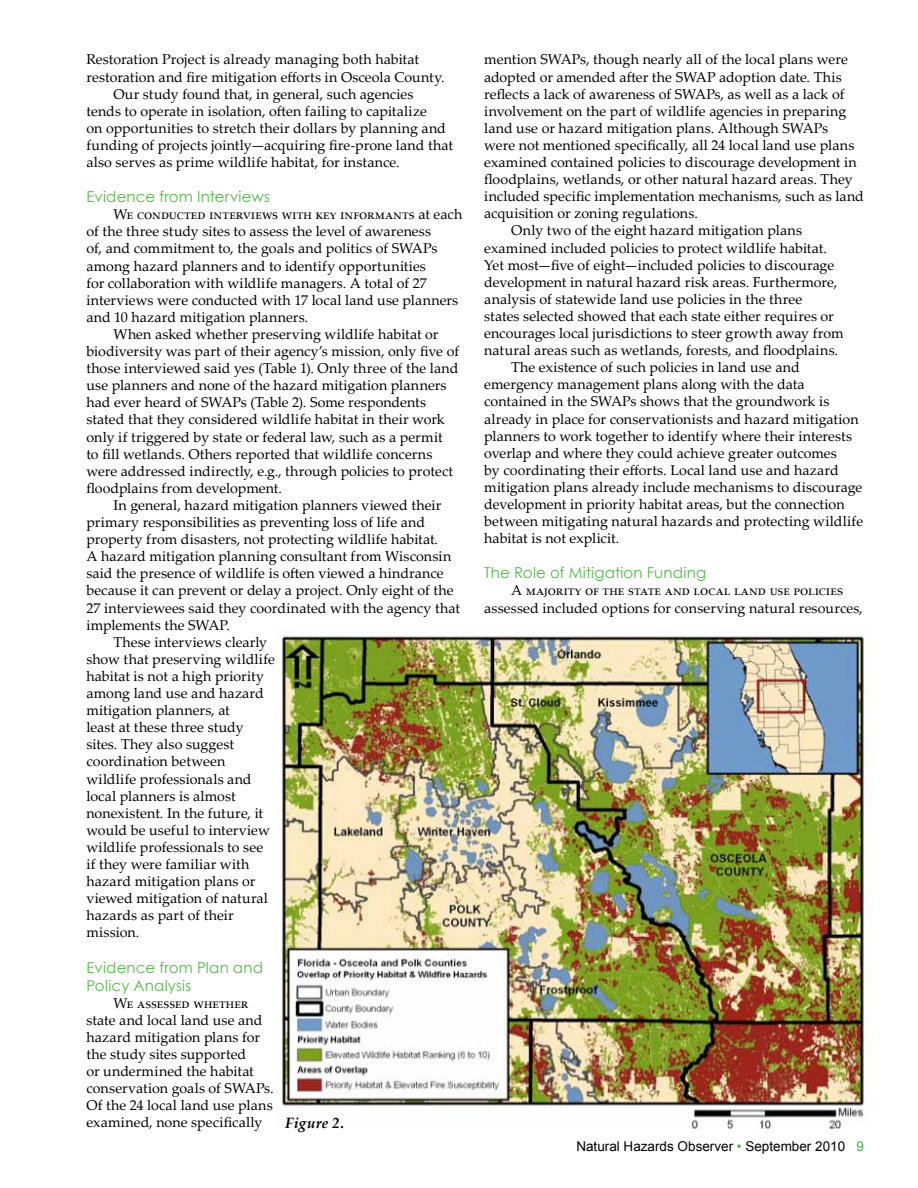
<style>
.page{position:relative;width:918px;height:1188px;background:#fff}
.page>*{position:absolute;margin:0;border:0;box-sizing:border-box;transform-origin:0 0}
.t1{font:15px/18px "Century Gothic";letter-spacing:.015em;color:#54b948}
.t2{font:italic 700 15px "Palatino Linotype";letter-spacing:.02em;color:#000}
.t3{font:14.25px/17.1px "Palatino Linotype";letter-spacing:.005em;color:#000}
.t4{font:13.5px "Arial";color:#000}
.s1{color:#41ad49}
</style>
<div class="page">
<img style="left:282px;top:636px;width:590px;height:493px">
<p class="t3" style="left:86px;top:50px;width:334px">Restoration Project is already managing both habitat</p>
<p class="t3" style="left:86px;top:68px;width:360px">restoration and fire mitigation efforts in Osceola County.</p>
<p class="t3" style="left:113px;top:85px;width:302px">Our study found that, in general, such agencies</p>
<p class="t3" style="left:86px;top:102px;width:342px">tends to operate in isolation, often failing to capitalize</p>
<p class="t3" style="left:86px;top:119px;width:361px">on opportunities to stretch their dollars by planning and</p>
<p class="t3" style="left:86px;top:136px;width:368px">funding of projects jointly—acquiring fire-prone land that</p>
<p class="t3" style="left:86px;top:153px;width:315px">also serves as prime wildlife habitat, for instance.</p>
<p class="t1" style="left:86px;top:187px;width:185px">Evidence from Interviews</p>
<p class="t3" style="left:113px;top:205px;width:351px">We conducted interviews with key informants at each</p>
<p class="t3" style="left:86px;top:222px;width:346px">of the three study sites to assess the level of awareness</p>
<p class="t3" style="left:86px;top:239px;width:353px">of, and commitment to, the goals and politics of SWAPs</p>
<p class="t3" style="left:86px;top:257px;width:341px">among hazard planners and to identify opportunities</p>
<p class="t3" style="left:86px;top:274px;width:342px">for collaboration with wildlife managers. A total of 27</p>
<p class="t3" style="left:86px;top:291px;width:373px">interviews were conducted with 17 local land use planners</p>
<p class="t3" style="left:86px;top:308px;width:223px">and 10 hazard mitigation planners.</p>
<p class="t3" style="left:113px;top:325px;width:327px">When asked whether preserving wildlife habitat or</p>
<p class="t3" style="left:86px;top:342px;width:374px">biodiversity was part of their agency’s mission, only five of</p>
<p class="t3" style="left:86px;top:359px;width:373px">those interviewed said yes (Table 1). Only three of the land</p>
<p class="t3" style="left:86px;top:376px;width:362px">use planners and none of the hazard mitigation planners</p>
<p class="t3" style="left:86px;top:393px;width:341px">had ever heard of SWAPs (Table 2). Some respondents</p>
<p class="t3" style="left:86px;top:410px;width:360px">stated that they considered wildlife habitat in their work</p>
<p class="t3" style="left:86px;top:428px;width:358px">only if triggered by state or federal law, such as a permit</p>
<p class="t3" style="left:86px;top:445px;width:348px">to fill wetlands. Others reported that wildlife concerns</p>
<p class="t3" style="left:86px;top:462px;width:368px">were addressed indirectly, e.g., through policies to protect</p>
<p class="t3" style="left:86px;top:479px;width:197px">floodplains from development.</p>
<p class="t3" style="left:113px;top:496px;width:330px">In general, hazard mitigation planners viewed their</p>
<p class="t3" style="left:86px;top:513px;width:340px">primary responsibilities as preventing loss of life and</p>
<p class="t3" style="left:86px;top:530px;width:353px">property from disasters, not protecting wildlife habitat.</p>
<p class="t3" style="left:86px;top:547px;width:367px">A hazard mitigation planning consultant from Wisconsin</p>
<p class="t3" style="left:86px;top:564px;width:359px">said the presence of wildlife is often viewed a hindrance</p>
<p class="t3" style="left:86px;top:581px;width:369px">because it can prevent or delay a project. Only eight of the</p>
<p class="t3" style="left:86px;top:599px;width:375px">27 interviewees said they coordinated with the agency that</p>
<p class="t3" style="left:86px;top:616px;width:145px">implements the SWAP.</p>
<p class="t3" style="left:113px;top:633px;width:155px">These interviews clearly</p>
<p class="t3" style="left:86px;top:650px;width:190px">show that preserving wildlife</p>
<p class="t3" style="left:86px;top:667px;width:179px">habitat is not a high priority</p>
<p class="t3" style="left:86px;top:684px;width:179px">among land use and hazard</p>
<p class="t3" style="left:86px;top:701px;width:145px">mitigation planners, at</p>
<p class="t3" style="left:86px;top:718px;width:159px">least at these three study</p>
<p class="t3" style="left:86px;top:735px;width:149px">sites. They also suggest</p>
<p class="t3" style="left:86px;top:752px;width:141px">coordination between</p>
<p class="t3" style="left:86px;top:770px;width:167px">wildlife professionals and</p>
<p class="t3" style="left:86px;top:787px;width:151px">local planners is almost</p>
<p class="t3" style="left:86px;top:804px;width:178px">nonexistent. In the future, it</p>
<p class="t3" style="left:86px;top:821px;width:185px">would be useful to interview</p>
<p class="t3" style="left:86px;top:838px;width:178px">wildlife professionals to see</p>
<p class="t3" style="left:86px;top:855px;width:164px">if they were familiar with</p>
<p class="t3" style="left:86px;top:872px;width:171px">hazard mitigation plans or</p>
<p class="t3" style="left:86px;top:889px;width:183px">viewed mitigation of natural</p>
<p class="t3" style="left:86px;top:906px;width:149px">hazards as part of their</p>
<p class="t3" style="left:86px;top:923px;width:55px">mission.</p>
<p class="t1" style="left:86px;top:958px;width:178px">Evidence from Plan and<br>Policy Analysis</p>
<p class="t3" style="left:86px;top:994px;width:189px;text-indent:27px">We assessed whether state and local land use and hazard mitigation plans for the study sites supported<br>or undermined the habitat conservation goals of SWAPs.<br>Of the 24 local land use plans examined, none specifically</p>
<p class="t2" style="left:285px;top:1112px;width:61px">Figure 2.</p>
<p class="t3" style="left:484px;top:50px;width:365px">mention SWAPs, though nearly all of the local plans were</p>
<p class="t3" style="left:484px;top:68px;width:359px">adopted or amended after the SWAP adoption date. This</p>
<p class="t3" style="left:484px;top:85px;width:362px">reflects a lack of awareness of SWAPs, as well as a lack of</p>
<p class="t3" style="left:484px;top:102px;width:364px">involvement on the part of wildlife agencies in preparing</p>
<p class="t3" style="left:484px;top:119px;width:345px">land use or hazard mitigation plans. Although SWAPs</p>
<p class="t3" style="left:484px;top:136px;width:372px">were not mentioned specifically, all 24 local land use plans</p>
<p class="t3" style="left:484px;top:153px;width:374px">examined contained policies to discourage development in</p>
<p class="t3" style="left:484px;top:170px;width:370px">floodplains, wetlands, or other natural hazard areas. They</p>
<p class="t3" style="left:484px;top:187px;width:381px">included specific implementation mechanisms, such as land</p>
<p class="t3" style="left:484px;top:204px;width:215px">acquisition or zoning regulations.</p>
<p class="t3" style="left:511px;top:221px;width:292px">Only two of the eight hazard mitigation plans</p>
<p class="t3" style="left:484px;top:239px;width:344px">examined included policies to protect wildlife habitat.</p>
<p class="t3" style="left:484px;top:256px;width:352px">Yet most—five of eight—included policies to discourage</p>
<p class="t3" style="left:484px;top:273px;width:355px">development in natural hazard risk areas. Furthermore,</p>
<p class="t3" style="left:484px;top:290px;width:320px">analysis of statewide land use policies in the three</p>
<p class="t3" style="left:484px;top:307px;width:351px">states selected showed that each state either requires or</p>
<p class="t3" style="left:484px;top:324px;width:361px">encourages local jurisdictions to steer growth away from</p>
<p class="t3" style="left:484px;top:341px;width:356px">natural areas such as wetlands, forests, and floodplains.</p>
<p class="t3" style="left:511px;top:358px;width:290px">The existence of such policies in land use and</p>
<p class="t3" style="left:484px;top:375px;width:322px">emergency management plans along with the data</p>
<p class="t3" style="left:484px;top:392px;width:347px">contained in the SWAPs shows that the groundwork is</p>
<p class="t3" style="left:484px;top:410px;width:376px">already in place for conservationists and hazard mitigation</p>
<p class="t3" style="left:484px;top:427px;width:370px">planners to work together to identify where their interests</p>
<p class="t3" style="left:484px;top:444px;width:354px">overlap and where they could achieve greater outcomes</p>
<p class="t3" style="left:484px;top:461px;width:356px">by coordinating their efforts. Local land use and hazard</p>
<p class="t3" style="left:484px;top:478px;width:380px">mitigation plans already include mechanisms to discourage</p>
<p class="t3" style="left:484px;top:495px;width:362px">development in priority habitat areas, but the connection</p>
<p class="t3" style="left:484px;top:512px;width:381px">between mitigating natural hazards and protecting wildlife</p>
<p class="t3" style="left:484px;top:529px;width:137px">habitat is not explicit.</p>
<p class="t1" style="left:484px;top:564px;width:223px">The Role of Mitigation Funding</p>
<p class="t3" style="left:484px;top:581px;width:380px;text-align:center">A majority of the state and local land use policies assessed included options for conserving natural resources,</p>
<p class="t4" style="left:576px;top:1138px;width:289px">Natural Hazards Observer <span class="s1">•</span> September 2010 <span class="s1">9</span></p>
</div>
